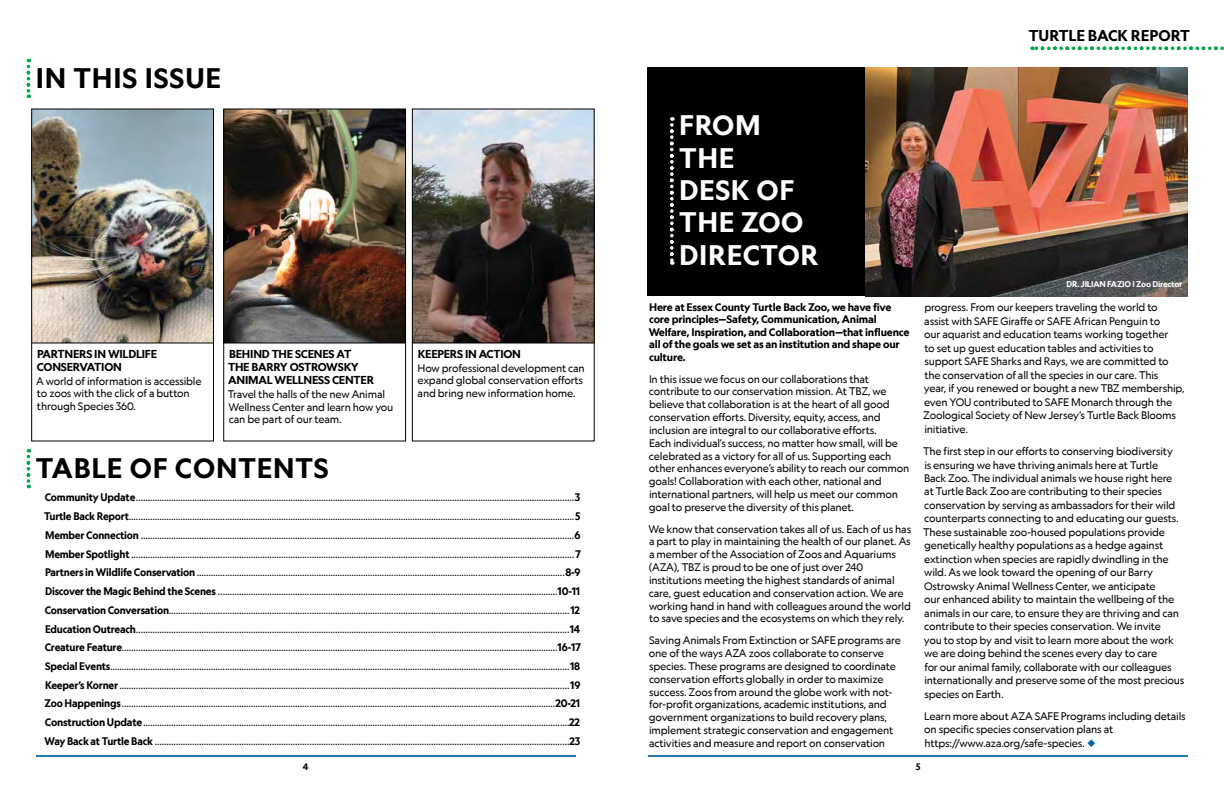
<style>
.page{position:relative;width:1224px;height:792px;background:#fff}
.page>*{position:absolute;margin:0;border:0;box-sizing:border-box;transform-origin:0 0}
.t1{font:700 27px/32.4px "Geograph Edit";letter-spacing:.02em;color:#fff}
.t2{font:700 27px "Geograph Edit";letter-spacing:.03em;color:#000}
.t3{font:700 15px "Geograph Edit";color:#000}
.t4{font:700 11px/13.2px "Geograph Edit";letter-spacing:-.02em;color:#000}
.t5{font:10.5px/13.5px "Geograph Edit";letter-spacing:-.02em;color:#000}
.t6{font:700 10.5px/12.4px "Geograph Edit";letter-spacing:-.02em;color:#000}
.t7{font:700 9px "Geograph Edit";color:#000}
.t8{font:700 8px "Geograph Edit";letter-spacing:-.02em;color:#fff}
.s1{font-weight:700}
</style>
<div class="page">
<hr style="left:36px;top:755px;width:540px;height:2px;background:#0063a7">
<hr style="left:648px;top:755px;width:540px;height:2px;background:#0063a7">
<div style="left:647px;top:68px;width:336px;height:228px;background:#000"></div>
<img style="left:865px;top:68px;width:323px;height:228px">
<svg style="left:670px;top:117px;width:4px;height:148px"></svg>
<svg style="left:27px;top:449px;width:3px;height:39px"></svg>
<svg style="left:27px;top:59px;width:3px;height:39px"></svg>
<div style="left:31px;top:341px;width:183px;height:101px;border:1px solid #000"></div>
<img style="left:33px;top:110px;width:179px;height:232px">
<div style="left:31px;top:108px;width:183px;height:236px;border:1px solid #000"></div>
<img style="left:414px;top:110px;width:179px;height:232px">
<div style="left:412px;top:108px;width:183px;height:236px;border:1px solid #000"></div>
<div style="left:223px;top:341px;width:183px;height:101px;border:1px solid #000"></div>
<img style="left:225px;top:110px;width:179px;height:232px">
<div style="left:223px;top:108px;width:183px;height:236px;border:1px solid #000"></div>
<svg style="left:1032px;top:46px;width:192px;height:4px"></svg>
<h1 class="t2" style="left:36px;top:61px;width:187px">IN THIS ISSUE</h1>
<p class="t4" style="left:37px;top:347px;width:122px">PARTNERS IN WILDLIFE<br>CONSERVATION</p>
<p class="t5" style="left:36px;top:374px;width:167px;line-height:12.6px">A world of information is accessible to zoos with the click of a button through Species 360.</p>
<p class="t4" style="left:228px;top:347px;width:148px">BEHIND THE SCENES AT<br>THE BARRY OSTROWSKY<br>ANIMAL WELLNESS CENTER</p>
<p class="t5" style="left:228px;top:388px;width:167px;line-height:12.6px">Travel the halls of the new Animal<br>Wellness Center and learn how you can be part of our team.</p>
<p class="t4" style="left:418px;top:347px;width:105px">KEEPERS IN ACTION</p>
<p class="t5" style="left:418px;top:361px;width:169px;line-height:12.6px">How professional development can expand global conservation efforts and bring new information home.</p>
<h1 class="t2" style="left:36px;top:451px;width:295px">TABLE OF CONTENTS</h1>
<p class="t5" style="left:44px;top:488px;width:538px;line-height:18.7px;text-align:justify"><span class="s1">Community Update</span>...........................................................................................................................................................................................<span class="s1">3<br>Turtle Back Report</span>..............................................................................................................................................................................................<span class="s1">5<br>Member Connection</span> .........................................................................................................................................................................................<span class="s1">6<br>Member Spotlight</span> .............................................................................................................................................................................................<span class="s1">7<br>Partners in Wildlife Conservation</span> .............................................................................................................................................................<span class="s1">8-9<br>Discover the Magic Behind the Scenes</span> .................................................................................................................................................<span class="s1">10-11<br>Conservation Conversation</span>...........................................................................................................................................................................<span class="s1">12<br>Education Outreach</span>.........................................................................................................................................................................................<span class="s1">14<br>Creature Feature</span>..........................................................................................................................................................................................<span class="s1">16-17<br>Special Events</span>....................................................................................................................................................................................................<span class="s1">18<br>Keeper’s Korner</span> ................................................................................................................................................................................................<span class="s1">19<br>Zoo Happenings</span>.........................................................................................................................................................................................<span class="s1">20-21<br>Construction Update</span>......................................................................................................................................................................................<span class="s1">22<br>Way Back at Turtle Back</span> .................................................................................................................................................................................<span class="s1">23</span></p>
<h2 class="t3" style="left:1029px;top:26px;width:163px">TURTLE BACK REPORT</h2>
<h1 class="t1" style="left:679px;top:109px;width:141px">FROM<br>THE<br>DESK OF<br>THE ZOO<br>DIRECTOR</h1>
<p class="t6" style="left:649px;top:301px;width:262px">Here at Essex County Turtle Back Zoo, we have five core principles—Safety, Communication, Animal Welfare, Inspiration, and Collaboration—that influence all of the goals we set as an institution and shape our culture.</p>
<p class="t5" style="left:649px;top:372px;width:262px;line-height:12.8px">In this issue we focus on our collaborations that contribute to our conservation mission. At TBZ, we believe that collaboration is at the heart of all good conservation efforts. Diversity, equity, access, and inclusion are integral to our collaborative efforts.<br>Each individual’s success, no matter how small, will be celebrated as a victory for all of us. Supporting each other enhances everyone’s ability to reach our common goals! Collaboration with each other, national and international partners, will help us meet our common goal to preserve the diversity of this planet.</p>
<p class="t5" style="left:649px;top:522px;width:264px;line-height:12.8px">We know that conservation takes all of us. Each of us has a part to play in maintaining the health of our planet. As a member of the Association of Zoos and Aquariums (AZA), TBZ is proud to be one of just over 240 institutions meeting the highest standards of animal care, guest education and conservation action. We are working hand in hand with colleagues around the world to save species and the ecosystems on which they rely.</p>
<p class="t5" style="left:649px;top:634px;width:254px;line-height:12.8px">Saving Animals From Extinction or SAFE programs are one of the ways AZA zoos collaborate to conserve species. These programs are designed to coordinate conservation efforts globally in order to maximize success. Zoos from around the globe work with not&shy;for-profit organizations, academic institutions, and government organizations to build recovery plans, implement strategic conservation and engagement activities and measure and report on conservation</p>
<p class="t8" style="left:1067px;top:279px;width:117px">DR. JILIAN FAZIO | Zoo Director</p>
<p class="t5" style="left:923px;top:301px;width:263px">progress. From our keepers traveling the world to<br>assist with SAFE Giraffe or SAFE African Penguin to<br>our aquarist and education teams working together<br>to set up guest education tables and activities to support SAFE Sharks and Rays, we are committed to the conservation of all the species in our care. This<br>year, if you renewed or bought a new TBZ membership, even YOU contributed to SAFE Monarch through the Zoological Society of New Jersey’s Turtle Back Blooms initiative.</p>
<p class="t5" style="left:923px;top:444px;width:263px">The first step in our efforts to conserving biodiversity<br>is ensuring we have thriving animals here at Turtle<br>Back Zoo. The individual animals we house right here<br>at Turtle Back Zoo are contributing to their species conservation by serving as ambassadors for their wild counterparts connecting to and educating our guests.<br>These sustainable zoo-housed populations provide genetically healthy populations as a hedge against extinction when species are rapidly dwindling in the wild. As we look toward the opening of our Barry Ostrowsky Animal Wellness Center, we anticipate<br>our enhanced ability to maintain the wellbeing of the animals in our care, to ensure they are thriving and can contribute to their species conservation. We invite<br>you to stop by and visit to learn more about the work we are doing behind the scenes every day to care<br>for our animal family, collaborate with our colleagues internationally and preserve some of the most precious species on Earth.</p>
<p class="t5" style="left:924px;top:709px;width:263px">Learn more about AZA SAFE Programs including details on specific species conservation plans at https://www.aza.org/safe-species.</p>
<p class="t7" style="left:303px;top:761px;width:7px">4</p>
<p class="t7" style="left:916px;top:761px;width:6px">5</p>
</div>
